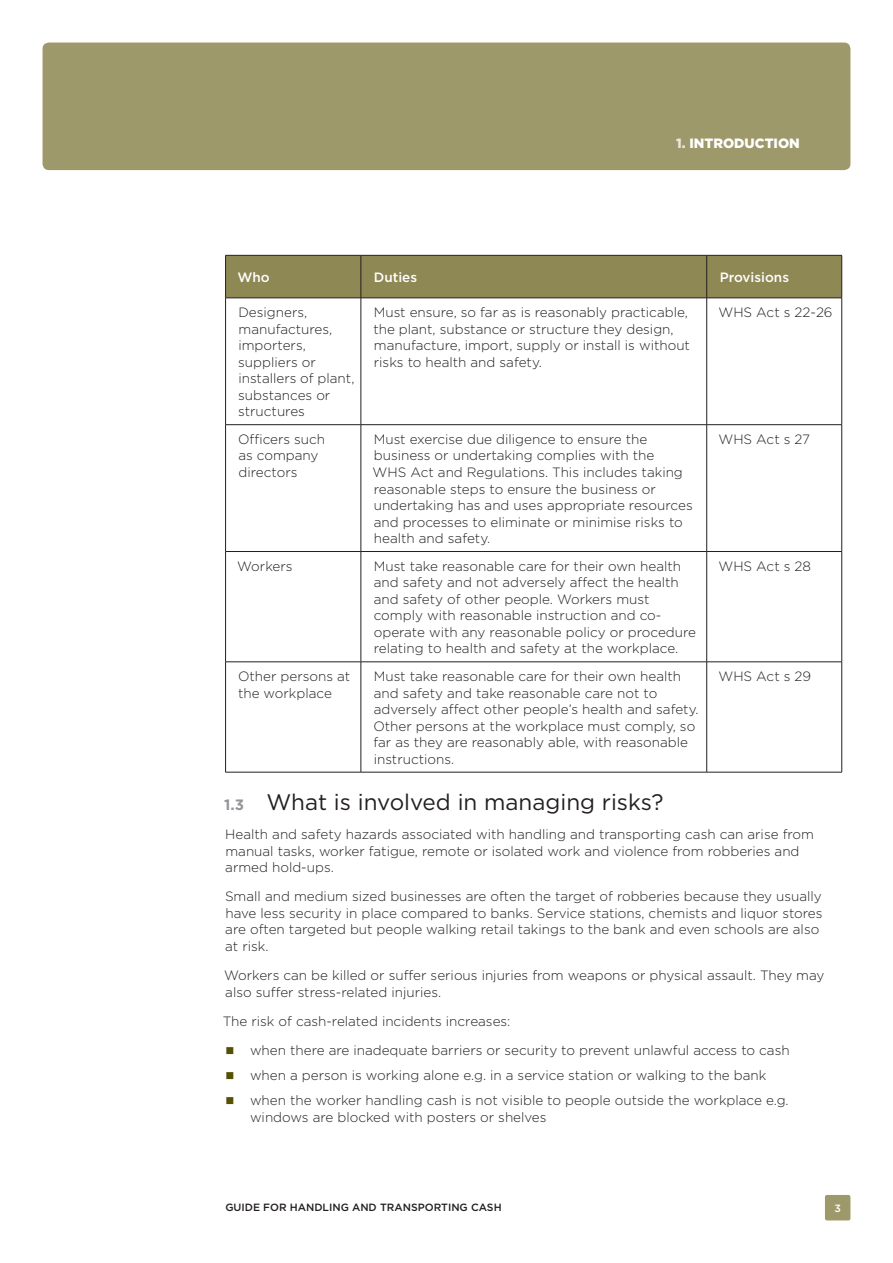
<style>
.page{position:relative;width:893px;height:1263px;background:#fff}
.page>*{position:absolute;margin:0;border:0;box-sizing:border-box;transform-origin:0 0}
.Body_copy{font:22.5px "Gotham";color:#231f20}
.Body_copy-2{font:300 13.5px/16.5px "Gotham";color:#231f20}
.Body_copy-3{font:500 13.5px "Gotham";color:#fff}
.Running_header{font:900 13.5px "Gotham";color:#fff}
.t1{font:500 10.5px "Gotham";color:#231f20}
.Body_copy-4{font:500 10.5px "Gotham";color:#fff}
.s1{color:#e8e7d9}
.s2{font-weight:700;font-size:15px;color:#939598}
</style>
<div class="page">
<div style="left:43px;top:43px;width:807px;height:127px;background:#9e996a;border-radius:6px"></div>
<div style="left:825px;top:1195px;width:25px;height:25px;background:#9e996a;border-radius:2px"></div>
<div style="left:226px;top:256px;width:615px;height:42px;background:#8e8854"></div>
<hr style="left:225px;top:298px;width:1px;height:126px;background:#231f20">
<hr style="left:361px;top:298px;width:1px;height:126px;background:#231f20">
<hr style="left:706px;top:298px;width:1px;height:126px;background:#231f20">
<hr style="left:841px;top:298px;width:1px;height:126px;background:#231f20">
<hr style="left:225px;top:424px;width:136px;height:1px;background:#231f20">
<hr style="left:225px;top:425px;width:1px;height:126px;background:#231f20">
<hr style="left:361px;top:424px;width:346px;height:1px;background:#231f20">
<hr style="left:361px;top:425px;width:1px;height:126px;background:#231f20">
<hr style="left:707px;top:424px;width:135px;height:1px;background:#231f20">
<hr style="left:706px;top:425px;width:1px;height:126px;background:#231f20">
<hr style="left:841px;top:425px;width:1px;height:126px;background:#231f20">
<hr style="left:225px;top:551px;width:136px;height:1px;background:#231f20">
<hr style="left:225px;top:552px;width:1px;height:110px;background:#231f20">
<hr style="left:361px;top:551px;width:346px;height:1px;background:#231f20">
<hr style="left:361px;top:552px;width:1px;height:110px;background:#231f20">
<hr style="left:707px;top:551px;width:135px;height:1px;background:#231f20">
<hr style="left:706px;top:552px;width:1px;height:110px;background:#231f20">
<hr style="left:841px;top:552px;width:1px;height:110px;background:#231f20">
<hr style="left:225px;top:661px;width:136px;height:1px;background:#231f20">
<hr style="left:225px;top:662px;width:1px;height:110px;background:#231f20">
<hr style="left:361px;top:661px;width:346px;height:1px;background:#231f20">
<hr style="left:361px;top:662px;width:1px;height:110px;background:#231f20">
<hr style="left:707px;top:661px;width:135px;height:1px;background:#231f20">
<hr style="left:706px;top:662px;width:1px;height:110px;background:#231f20">
<hr style="left:841px;top:662px;width:1px;height:110px;background:#231f20">
<hr style="left:225px;top:772px;width:136px;height:1px;background:#231f20">
<hr style="left:361px;top:772px;width:346px;height:1px;background:#231f20">
<hr style="left:707px;top:772px;width:135px;height:1px;background:#231f20">
<hr style="left:225px;top:255px;width:136px;height:1px;background:#231f20">
<hr style="left:225px;top:255px;width:1px;height:43px;background:#231f20">
<hr style="left:361px;top:255px;width:346px;height:1px;background:#231f20">
<hr style="left:361px;top:255px;width:1px;height:43px;background:#231f20">
<hr style="left:707px;top:255px;width:135px;height:1px;background:#231f20">
<hr style="left:706px;top:255px;width:1px;height:43px;background:#231f20">
<hr style="left:841px;top:255px;width:1px;height:43px;background:#231f20">
<hr style="left:225px;top:298px;width:136px;height:1px;background:#231f20">
<hr style="left:361px;top:298px;width:346px;height:1px;background:#231f20">
<hr style="left:707px;top:298px;width:135px;height:1px;background:#231f20">
<p class="Running_header" style="left:676px;top:135px;width:125px"><span class="s1">1.</span> INTRODUCTION</p>
<p class="Body_copy-3" style="left:237px;top:269px;width:34px">Who</p>
<p class="Body_copy-3" style="left:374px;top:269px;width:45px">Duties</p>
<p class="Body_copy-3" style="left:720px;top:269px;width:71px">Provisions</p>
<p class="Body_copy-2" style="left:238px;top:304px;width:118px">Designers, manufactures, importers, suppliers or installers of plant, substances or structures</p>
<p class="Body_copy-2" style="left:373px;top:304px;width:318px">Must ensure, so far as is reasonably practicable, the plant, substance or structure they design, manufacture, import, supply or install is without risks to health and safety.</p>
<p class="Body_copy-2" style="left:718px;top:304px;width:116px">WHS Act s 22-26</p>
<p class="Body_copy-2" style="left:238px;top:431px;width:89px">Officers such as company directors</p>
<p class="Body_copy-2" style="left:373px;top:431px;width:322px">Must exercise due diligence to ensure the business or undertaking complies with the<br>WHS Act and Regulations. This includes taking reasonable steps to ensure the business or undertaking has and uses appropriate resources and processes to eliminate or minimise risks to health and safety.</p>
<p class="Body_copy-2" style="left:718px;top:431px;width:93px">WHS Act s 27</p>
<p class="Body_copy-2" style="left:237px;top:558px;width:57px">Workers</p>
<p class="Body_copy-2" style="left:374px;top:558px;width:324px">Must take reasonable care for their own health and safety and not adversely affect the health and safety of other people. Workers must comply with reasonable instruction and co&shy;operate with any reasonable policy or procedure relating to health and safety at the workplace.</p>
<p class="Body_copy-2" style="left:718px;top:558px;width:94px">WHS Act s 28</p>
<p class="Body_copy-2" style="left:238px;top:668px;width:114px">Other persons at the workplace</p>
<p class="Body_copy-2" style="left:373px;top:668px;width:327px">Must take reasonable care for their own health and safety and take reasonable care not to adversely affect other people’s health and safety.<br>Other persons at the workplace must comply, so far as they are reasonably able, with reasonable instructions.</p>
<p class="Body_copy-2" style="left:718px;top:668px;width:94px">WHS Act s 29</p>
<p class="Body_copy" style="left:224px;top:788px;width:441px"><span class="s2">1.3</span> What is involved in managing risks?</p>
<p class="Body_copy-2" style="left:225px;top:826px;width:590px">Health and safety hazards associated with handling and transporting cash can arise from manual tasks, worker fatigue, remote or isolated work and violence from robberies and armed hold-ups.</p>
<p class="Body_copy-2" style="left:225px;top:888px;width:599px">Small and medium sized businesses are often the target of robberies because they usually have less security in place compared to banks. Service stations, chemists and liquor stores are often targeted but people walking retail takings to the bank and even schools are also at risk.</p>
<p class="Body_copy-2" style="left:224px;top:967px;width:602px">Workers can be killed or suffer serious injuries from weapons or physical assault. They may also suffer stress-related injuries.</p>
<p class="Body_copy-2" style="left:223px;top:1013px;width:289px">The risk of cash-related incidents increases:</p>
<p class="Body_copy-2" style="left:250px;top:1042px;width:541px">when there are inadequate barriers or security to prevent unlawful access to cash</p>
<p class="Body_copy-2" style="left:250px;top:1067px;width:518px">when a person is working alone e.g. in a service station or walking to the bank</p>
<p class="Body_copy-2" style="left:250px;top:1092px;width:540px">when the worker handling cash is not visible to people outside the workplace e.g. windows are blocked with posters or shelves</p>
<p class="t1" style="left:225px;top:1201px;width:278px">GUIDE FOR HANDLING AND TRANSPORTING CASH</p>
<p class="Body_copy-4" style="left:834px;top:1202px;width:8px">3</p>
</div>
